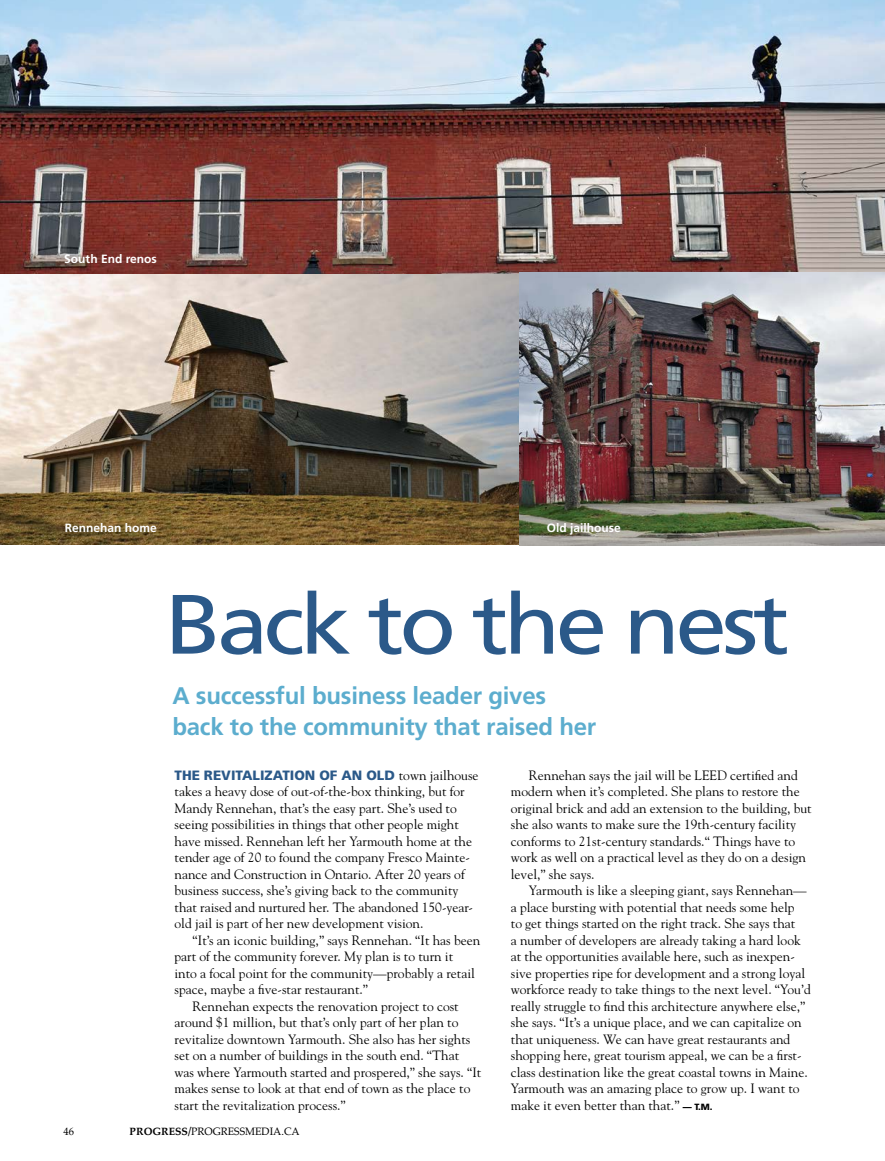
<style>
.page{position:relative;width:885px;height:1161px;background:#fff}
.page>*{position:absolute;margin:0;border:0;box-sizing:border-box;transform-origin:0 0}
.t1{font:84px "Frutiger";letter-spacing:-.05em;color:#2b5989;scale:1.1 1}
.t2{font:700 24px/31.5px "Frutiger";letter-spacing:-.01em;color:#5cadce}
.t3{font:13.5px/16.5px "Goudy";color:#000}
.t4{font:900 13.5px "Frutiger";color:#2b5989}
.t5{font:700 12px "Frutiger";color:#fff}
.t6{font:10.5px "Palatino";color:#000}
.s1{font-family:"Goudy";font-weight:400;color:#000}
.s2{font-weight:700}
.s3{font-family:"Frutiger";font-weight:900;font-size:9px}
</style>
<div class="page">
<img style="left:0;top:274px;width:519px;height:271px">
<img style="left:0;top:0;width:884px;height:274px">
<img style="left:519px;top:272px;width:365px;height:273px">
<p class="t5" style="left:64px;top:252px;width:94px">South End renos</p>
<p class="t5" style="left:65px;top:521px;width:94px">Rennehan home</p>
<p class="t5" style="left:546px;top:521px;width:76px">Old jailhouse</p>
<h1 class="t1" style="left:165px;top:575px;width:569px">Back to the nest</h1>
<h2 class="t2" style="left:172px;top:680px;width:425px">A successful business leader gives back to the community that raised her</h2>
<p class="t4" style="left:174px;top:767px;width:305px">THE REVITALIZATION OF AN OLD <span class="s1">town jailhouse</span></p>
<p class="t3" style="left:174px;top:783px;width:300px">takes a heavy dose of out-of-the-box thinking, but for Mandy Rennehan, that’s the easy part. She’s used to seeing possibilities in things that other people might have missed. Rennehan left her Yarmouth home at the tender age of 20 to found the company Fresco Mainte&shy;nance and Construction in Ontario. After 20 years of business success, she’s giving back to the community that raised and nurtured her. The abandoned 150-year&shy;old jail is part of her new development vision.</p>
<p class="t3" style="left:192px;top:932px;width:289px">“It’s an iconic building,” says Rennehan. “It has been</p>
<p class="t3" style="left:174px;top:948px;width:280px">part of the community forever. My plan is to turn it</p>
<p class="t3" style="left:174px;top:965px;width:302px">into a focal point for the community—probably a retail</p>
<p class="t3" style="left:174px;top:981px;width:195px">space, maybe a five-star restaurant.”</p>
<p class="t3" style="left:192px;top:998px;width:267px">Rennehan expects the renovation project to cost</p>
<p class="t3" style="left:174px;top:1014px;width:285px">around $1 million, but that’s only part of her plan to</p>
<p class="t3" style="left:174px;top:1031px;width:297px">revitalize downtown Yarmouth. She also has her sights</p>
<p class="t3" style="left:174px;top:1047px;width:286px">set on a number of buildings in the south end. “That</p>
<p class="t3" style="left:174px;top:1064px;width:308px">was where Yarmouth started and prospered,” she says. “It</p>
<p class="t3" style="left:174px;top:1080px;width:297px">makes sense to look at that end of town as the place to</p>
<p class="t3" style="left:174px;top:1097px;width:173px">start the revitalization process.”</p>
<p class="t6" style="left:63px;top:1122px;width:12px">46</p>
<p class="t6" style="left:130px;top:1122px;width:171px"><span class="s2">PROGRESS/</span>PROGRESSMEDIA.CA</p>
<p class="t3" style="left:510px;top:767px;width:302px;text-indent:18px">Rennehan says the jail will be LEED certified and modern when it’s completed. She plans to restore the original brick and add an extension to the building, but she also wants to make sure the 19th-century facility conforms to 21st-century standards.“ Things have to work as well on a practical level as they do on a design level,” she says.</p>
<p class="t3" style="left:510px;top:882px;width:301px;text-indent:18px">Yarmouth is like a sleeping giant, says Rennehan— a place bursting with potential that needs some help<br>to get things started on the right track. She says that<br>a number of developers are already taking a hard look at the opportunities available here, such as inexpen&shy;sive properties ripe for development and a strong loyal workforce ready to take things to the next level. “You’d really struggle to find this architecture anywhere else,” she says. “It’s a unique place, and we can capitalize on that uniqueness. We can have great restaurants and shopping here, great tourism appeal, we can be a first&shy;class destination like the great coastal towns in Maine.<br>Yarmouth was an amazing place to grow up. I want to make it even better than that.” <span class="s3">— T.M.</span></p>
</div>
